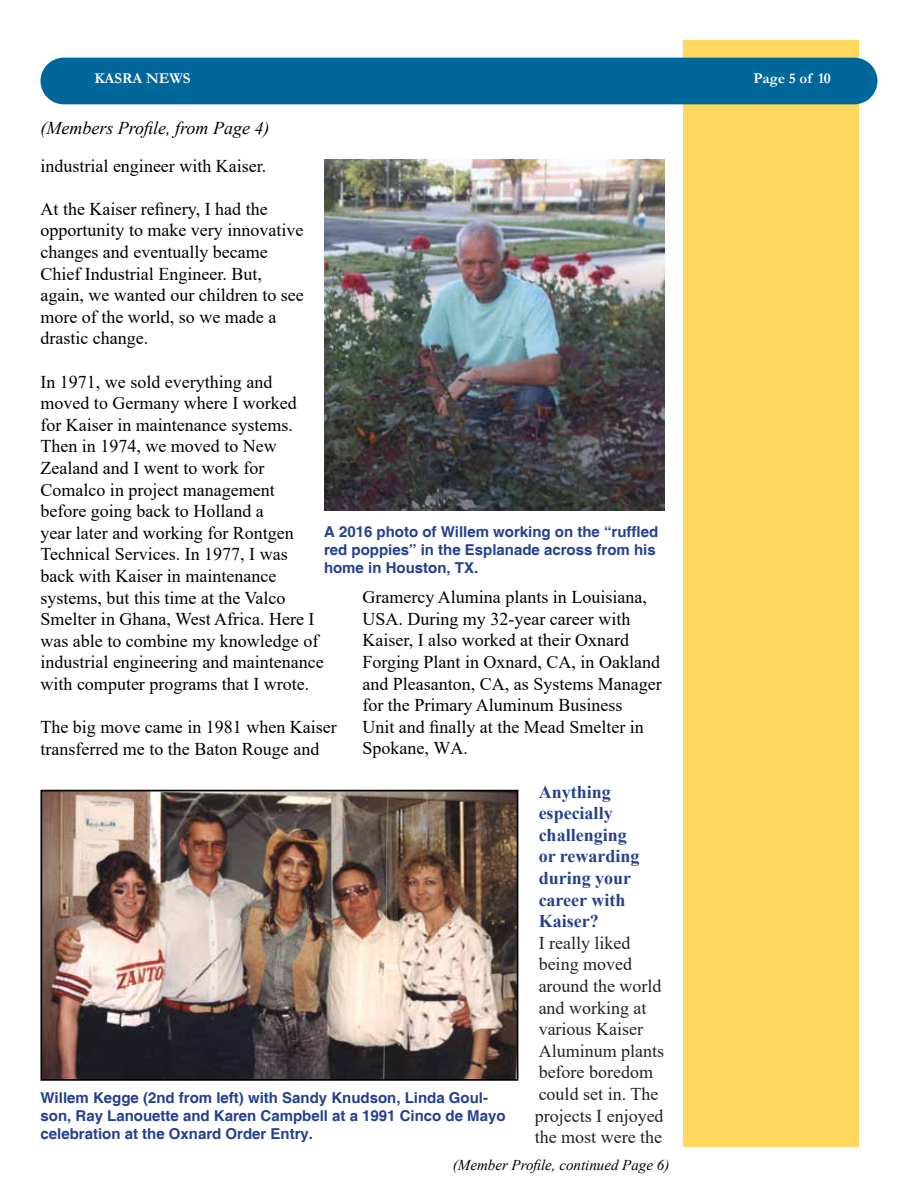
<style>
.page{position:relative;width:918px;height:1188px;background:#fff}
.page>*{position:absolute;margin:0;border:0;box-sizing:border-box;transform-origin:0 0}
.t1{font:18px/21.6px "Times New Roman";color:#000}
.t2{font:18px/21.6px "Times New Roman";color:#222}
.t3{font:700 18px/21.6px "Times New Roman";color:#25408f}
.t4{font:italic 18px "Times New Roman";color:#000}
.t5{font:700 15px/18px "Helvetica";color:#25408f}
.t6{font:italic 15px "Times New Roman";color:#000}
.t7{font:700 15px "Garamond";color:#fff}
</style>
<div class="page">
<div style="left:684px;top:40px;width:175px;height:1108px;background:#ffd75c"></div>
<div style="left:40px;top:58px;width:837px;height:46px;background:#00679b;border-radius:23px"></div>
<img style="left:324px;top:159px;width:341px;height:351px">
<img style="left:43px;top:793px;width:472px;height:285px">
<div style="left:40px;top:790px;width:478px;height:291px;border:2px solid #000"></div>
<p class="t7" style="left:94px;top:68px;width:98px">KASRA NEWS</p>
<p class="t7" style="left:754px;top:68px;width:79px">Page 5 of 10</p>
<p class="t4" style="left:40px;top:116px;width:231px">(Members Profile, from Page 4)</p>
<p class="t1" style="left:40px;top:154px;width:227px">industrial engineer with Kaiser.</p>
<p class="t1" style="left:40px;top:197px;width:265px">At the Kaiser refinery, I had the opportunity to make very innovative changes and eventually became<br>Chief Industrial Engineer. But, again, we wanted our children to see more of the world, so we made a drastic change.</p>
<p class="t1" style="left:40px;top:370px;width:285px">In 1971, we sold everything and moved to Germany where I worked<br>for Kaiser in maintenance systems.<br>Then in 1974, we moved to New Zealand and I went to work for Comalco in project management before going back to Holland a<br>year later and working for Rontgen Technical Services. In 1977, I was back with Kaiser in maintenance systems, but this time at the Valco Smelter in Ghana, West Africa. Here I was able to combine my knowledge of industrial engineering and maintenance with computer programs that I wrote.</p>
<p class="t1" style="left:40px;top:716px;width:298px">The big move came in 1981 when Kaiser transferred me to the Baton Rouge and</p>
<p class="t5" style="left:324px;top:524px;width:336px">A 2016 photo of Willem working on the “ruffled red poppies” in the Esplanade across from his home in Houston, TX.</p>
<p class="t1" style="left:362px;top:586px;width:301px">Gramercy Alumina plants in Louisiana, USA. During my 32-year career with Kaiser, I also worked at their Oxnard Forging Plant in Oxnard, CA, in Oakland and Pleasanton, CA, as Systems Manager for the Primary Aluminum Business<br>Unit and finally at the Mead Smelter in Spokane, WA.</p>
<p class="t3" style="left:539px;top:780px;width:102px">Anything especially challenging or rewarding during your career with<br>Kaiser?</p>
<p class="t2" style="left:535px;top:931px;width:131px">I really liked being moved around the world and working at various Kaiser<br>Aluminum plants before boredom could set in. The projects I enjoyed the most were the</p>
<p class="t5" style="left:40px;top:1089px;width:467px">Willem Kegge (2nd from left) with Sandy Knudson, Linda Goul&shy;son, Ray Lanouette and Karen Campbell at a 1991 Cinco de Mayo celebration at the Oxnard Order Entry.</p>
<p class="t6" style="left:453px;top:1154px;width:218px">(Member Profile, continued Page 6)</p>
</div>
